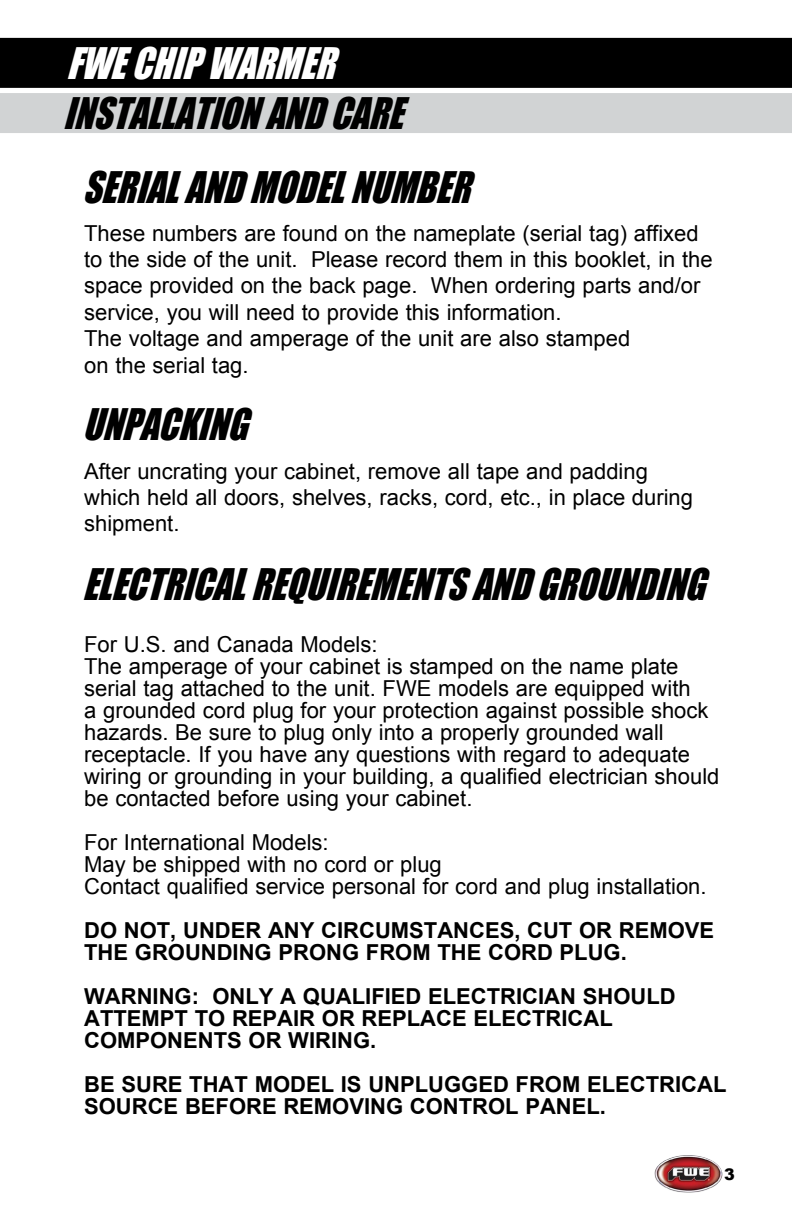
<style>
.page{position:relative;width:792px;height:1224px;background:#fff}
.page>*{position:absolute;margin:0;border:0;box-sizing:border-box;transform-origin:0 0}
.t1{font:italic 40px "Impact";color:#000;scale:.9 1}
.t2{font:italic 40px "Impact";color:#fff;scale:.9 1}
.t3{font:22px/22px "Arial";color:#000}
.t4{font:700 22px/22px "Arial";color:#000}
.t5{font:900 16px "Arial";color:#000}
</style>
<div class="page">
<div style="left:0;top:38px;width:792px;height:50px;background:#000"></div>
<div style="left:0;top:93px;width:792px;height:40px;background:#d1d3d4"></div>
<img style="left:654px;top:1155px;width:68px;height:38px">
<h1 class="t2" style="left:66px;top:33px;width:317px">FWE CHIPWARMER</h1>
<h1 class="t1" style="left:63px;top:83px;width:396px">INSTALLATIONANDCARE</h1>
<h1 class="t1" style="left:82px;top:156px;width:450px">SERIALANDMODELNUMBER</h1>
<p class="t3" style="left:84px;top:220px;width:630px;line-height:26.4px">These numbers are found on the nameplate (serial tag) affixed to the side of the unit. Please record them in this booklet, in the space provided on the back page. When ordering parts and/or service, you will need to provide this information.<br>The voltage and amperage of the unit are also stamped<br>on the serial tag.</p>
<h1 class="t1" style="left:82px;top:393px;width:202px">UNPACKING</h1>
<p class="t3" style="left:84px;top:458px;width:610px;line-height:26.4px">After uncrating your cabinet, remove all tape and padding which held all doors, shelves, racks, cord, etc., in place during shipment.</p>
<h1 class="t1" style="left:82px;top:553px;width:711px">ELECTRICALREQUIREMENTSANDGROUNDING</h1>
<p class="t3" style="left:84px;top:633px;width:637px">For U.S. and Canada Models:<br>The amperage of your cabinet is stamped on the name plate serial tag attached to the unit. FWE models are equipped with<br>a grounded cord plug for your protection against possible shock hazards. Be sure to plug only into a properly grounded wall receptacle. If you have any questions with regard to adequate wiring or grounding in your building, a qualified electrician should be contacted before using your cabinet.</p>
<p class="t3" style="left:84px;top:831px;width:624px">For International Models:<br>May be shipped with no cord or plug<br>Contact qualified service personal for cord and plug installation.</p>
<p class="t4" style="left:84px;top:920px;width:632px">DO NOT, UNDER ANY CIRCUMSTANCES, CUT OR REMOVE<br>THE GROUNDING PRONG FROM THE CORD PLUG.</p>
<p class="t4" style="left:84px;top:986px;width:593px">WARNING: ONLY A QUALIFIED ELECTRICIAN SHOULD<br>ATTEMPT TO REPAIR OR REPLACE ELECTRICAL<br>COMPONENTS OR WIRING.</p>
<p class="t4" style="left:84px;top:1074px;width:644px">BE SURE THAT MODEL IS UNPLUGGED FROM ELECTRICAL<br>SOURCE BEFORE REMOVING CONTROL PANEL.</p>
<p class="t5" style="left:724px;top:1163px;width:12px">3</p>
</div>
